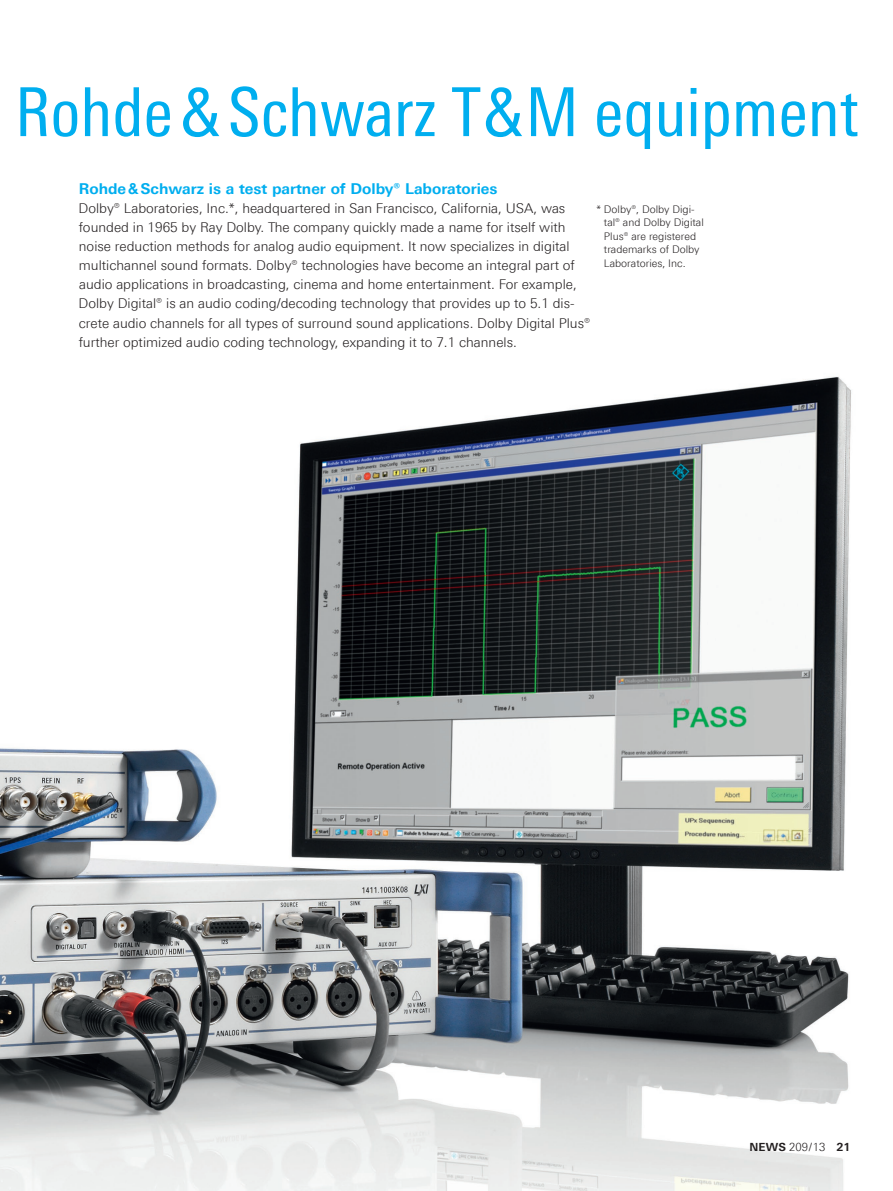
<style>
.page{position:relative;width:893px;height:1191px;background:#fff}
.page>*{position:absolute;margin:0;border:0;box-sizing:border-box;transform-origin:0 0}
.t1{font:67.5px "Linotype Univers 420 Cn";color:#00aeef}
._03_Überschrift_1{font:700 15px "Linotype Univers 630";color:#00aeef}
.Fließtext_oAo{font:300 13.5px/19.2px "Linotype Univers 330";color:#231f20}
.t2{font:700 11.25px "Linotype Univers 630";letter-spacing:.015em;color:#231f20}
._7_pt{font:300 10.5px/13.5px "Linotype Univers 330";color:#231f20}
.s1{font-family:"Linotype Univers 330";font-weight:300}
</style>
<div class="page">
<img style="left:0;top:376px;width:852px;height:815px">
<h1 class="t1" style="left:15px;top:73px;width:845px">Rohde&amp;Schwarz T&amp;M equipment</h1>
<p class="_03_Überschrift_1" style="left:79px;top:179px;width:420px">Rohde&amp;Schwarz is a test partner of Dolby® Laboratories</p>
<p class="Fließtext_oAo" style="left:79px;top:198px;width:513px">Dolby® Laboratories, Inc.*, headquartered in San Francisco, California, USA, was founded in 1965 by Ray Dolby. The company quickly made a name for itself with noise reduction methods for analog audio equipment. It now specializes in digital multichannel sound formats. Dolby® technologies have become an integral part of audio applications in broadcasting, cinema and home entertainment. For example, Dolby Digital® is an audio coding/decoding technology that provides up to 5.1 dis&shy;crete audio channels for all types of surround sound applications. Dolby Digital Plus® further optimized audio coding technology, expanding it to 7.1 channels.</p>
<p class="_7_pt" style="left:604px;top:202px;width:101px;text-indent:-8px">* Dolby®, Dolby Digi&shy;tal® and Dolby Digital<br>Plus® are registered trademarks of Dolby<br>Laboratories, Inc.</p>
<p class="t2" style="left:749px;top:1139px;width:103px">NEWS <span class="s1">209/13</span> 21</p>
</div>
